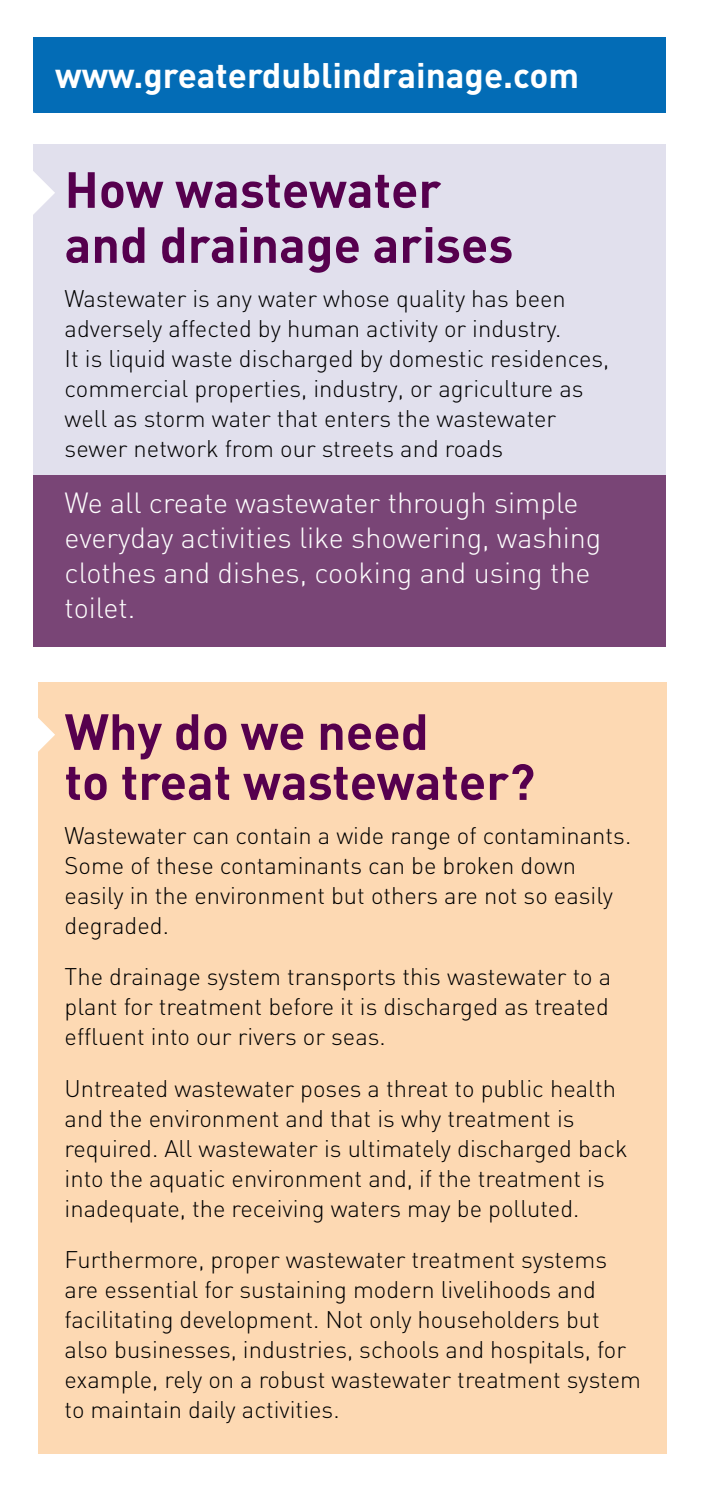
<style>
.page{position:relative;width:702px;height:1489px;background:#fff}
.page>*{position:absolute;margin:0;border:0;box-sizing:border-box;transform-origin:0 0}
.t1{font:700 50px/50px "DIN";color:#56004e}
.t2{font:700 35px "DIN";color:#fff}
.t3{font:300 28.75px/35px "DIN";color:#fff}
.t4{font:300 23.75px/30px "DIN";color:#000}
</style>
<div class="page">
<svg style="left:666px;top:682px;width:1px;height:150px"></svg>
<svg style="left:665px;top:266px;width:1px;height:155px"></svg>
<svg style="left:666px;top:918px;width:1px;height:155px"></svg>
<div style="left:33px;top:38px;width:632px;height:75px;background:#036cb6"></div>
<div style="left:38px;top:682px;width:628px;height:771px;background:#fdd9b3"></div>
<svg style="left:38px;top:718px;width:17px;height:34px"></svg>
<div style="left:33px;top:144px;width:632px;height:364px;background:#e1e0ed"></div>
<div style="left:33px;top:475px;width:632px;height:171px;background:#794576"></div>
<svg style="left:33px;top:171px;width:22px;height:44px"></svg>
<h2 class="t2" style="left:55px;top:53px;width:525px">www.greaterdublindrainage.com</h2>
<h1 class="t1" style="left:65px;top:160px;width:450px;line-height:55px">How wastewater and drainage arises</h1>
<p class="t4" style="left:65px;top:283px;width:546px">Wastewater is any water whose quality has been adversely affected by human activity or industry.<br>It is liquid waste discharged by domestic residences, commercial properties, industry, or agriculture as well as storm water that enters the wastewater sewer network from our streets and roads</p>
<p class="t3" style="left:65px;top:485px;width:538px">We all create wastewater through simple everyday activities like showering, washing clothes and dishes, cooking and using the toilet.</p>
<h1 class="t1" style="left:65px;top:704px;width:472px">Why do we need<br>to treat wastewater?</h1>
<p class="t4" style="left:65px;top:820px;width:568px">Wastewater can contain a wide range of contaminants.<br>Some of these contaminants can be broken down easily in the environment but others are not so easily degraded.</p>
<p class="t4" style="left:65px;top:961px;width:548px;text-align:justify">The drainage system transports this wastewater to a plant for treatment before it is discharged as treated effluent into our rivers or seas.</p>
<p class="t4" style="left:65px;top:1072px;width:564px">Untreated wastewater poses a threat to public health and the environment and that is why treatment is required. All wastewater is ultimately discharged back into the aquatic environment and, if the treatment is inadequate, the receiving waters may be polluted.</p>
<p class="t4" style="left:65px;top:1244px;width:578px">Furthermore, proper wastewater treatment systems are essential for sustaining modern livelihoods and facilitating development. Not only householders but also businesses, industries, schools and hospitals, for example, rely on a robust wastewater treatment system to maintain daily activities.</p>
</div>
